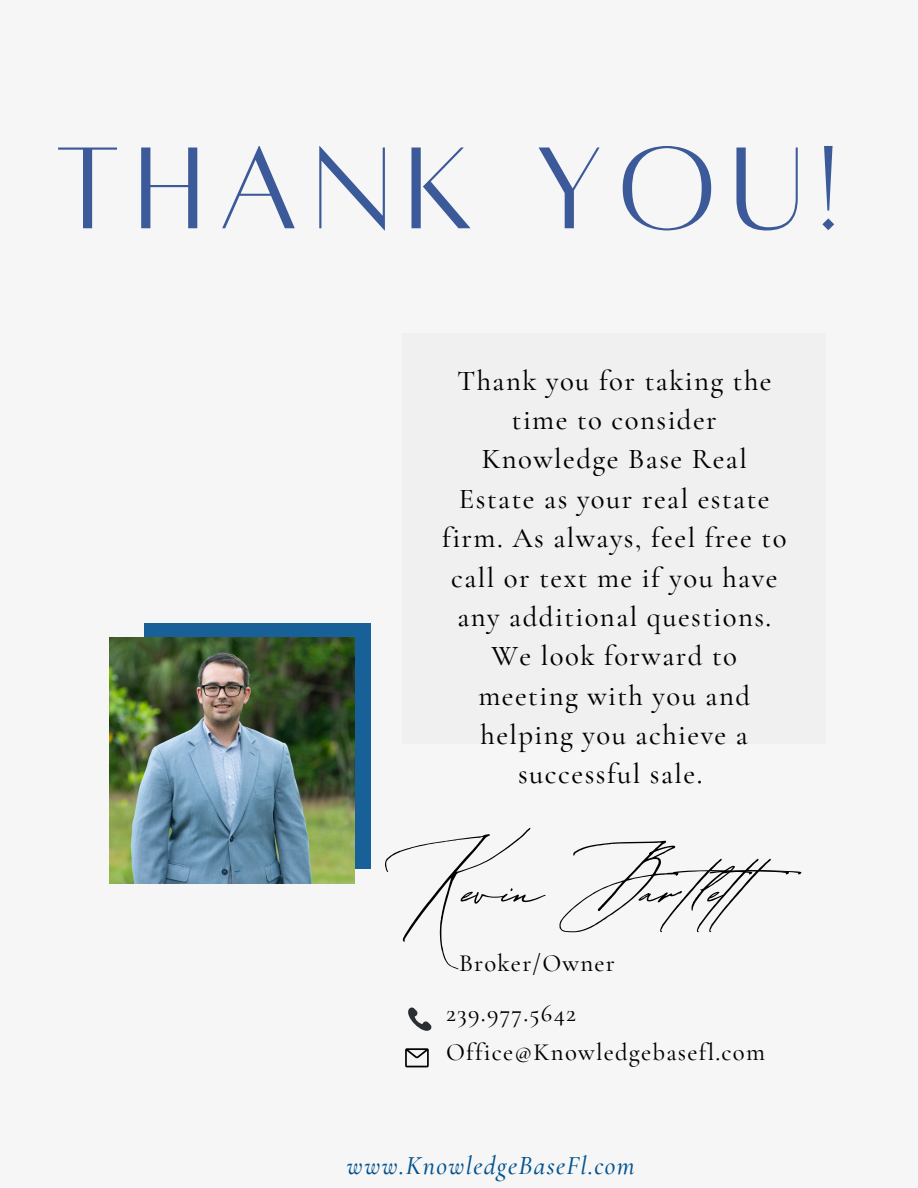
<style>
.page{position:relative;width:918px;height:1188px;background:#f6f6f6}
.page>*{position:absolute;margin:0;border:0;box-sizing:border-box;transform-origin:0 0}
.t1{font:145.35px "Buongiorno Rastellino Cyr Script";color:#000}
.t2{font:128.4px "Alta regular";letter-spacing:.105em;color:#3c5a99}
.t3{font:500 28.8px/39.3px "Cormorant Garamond";letter-spacing:.05em;color:#000;text-align:center}
.t4{font:italic 500 26.25px "Cormorant Garamond";letter-spacing:.05em;color:#02538f}
.t5{font:500 24.75px "Cormorant Garamond";letter-spacing:.05em;color:#000}
</style>
<div class="page">
<div style="left:403px;top:333px;width:423px;height:411px;background:#f1f0f0"></div>
<svg style="left:405px;top:1048px;width:24px;height:19px"></svg>
<svg style="left:408px;top:1007px;width:24px;height:24px"></svg>
<div style="left:144px;top:624px;width:226px;height:245px;background:#186198"></div>
<img style="left:110px;top:638px;width:245px;height:245px">
<p class="t2" style="left:54px;top:125px;width:786px">THANK YOU!</p>
<p class="t3" style="left:442px;top:361px;width:346px">Thank you for taking the time to consider<br>Knowledge Base Real<br>Estate as your real estate firm. As always, feel free to call or text me if you have any additional questions.<br>We look forward to meeting with you and helping you achieve a successful sale.</p>
<p class="t1" style="left:370px;top:796px;width:447px">KevinBartlet</p>
<p class="t5" style="left:459px;top:948px;width:157px">Broker/Owner</p>
<h3 class="t5" style="left:446px;top:998px;width:131px">239.977.5642</h3>
<h1 class="t5" style="left:446px;top:1037px;width:320px">Office@Knowledgebasefl.com</h1>
<p class="t4" style="left:346px;top:1150px;width:290px">www.KnowledgeBaseFl.com</p>
</div>
